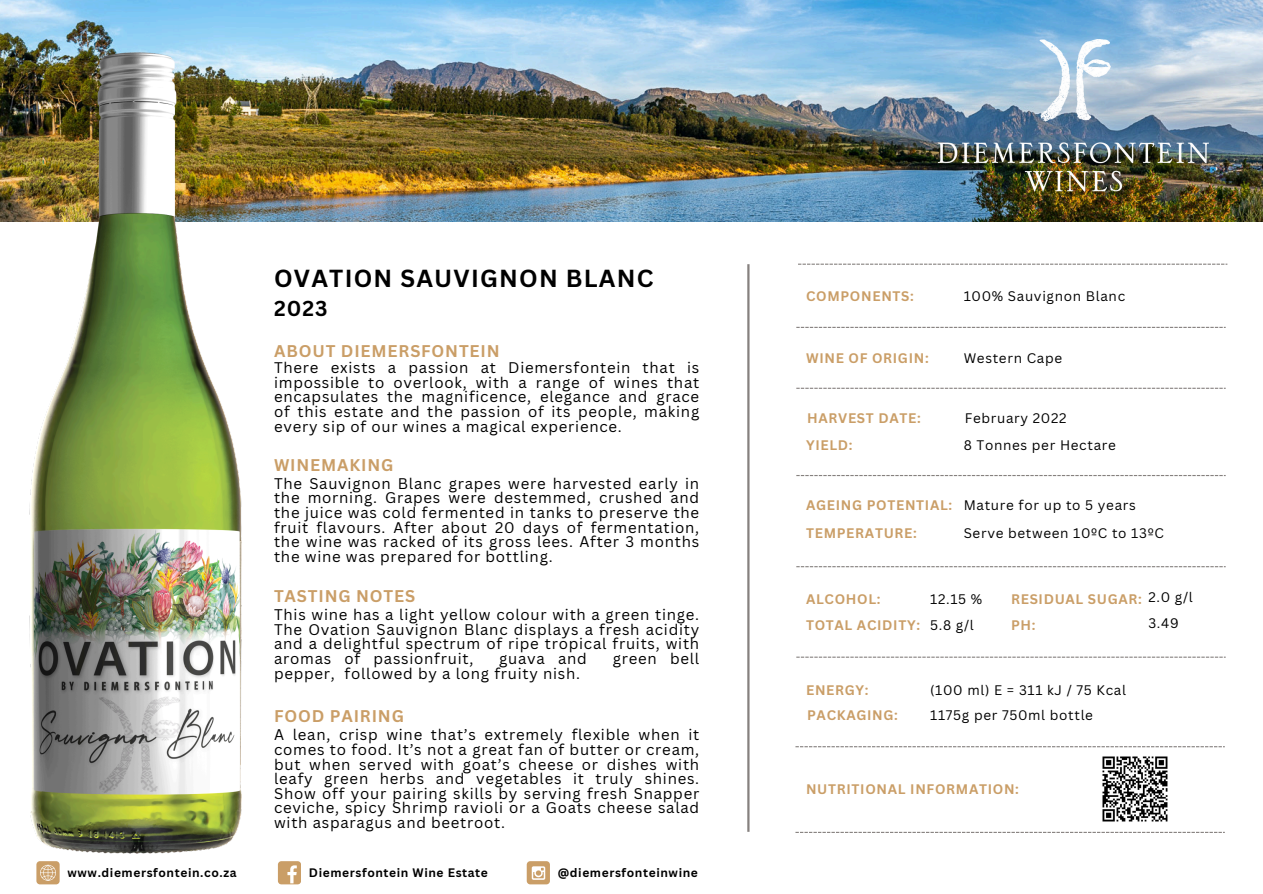
<style>
.page{position:relative;width:1263px;height:894px;background:#fff}
.page>*{position:absolute;margin:0;border:0;box-sizing:border-box;transform-origin:0 0}
.t1{font:700 24px "Canva Sans";letter-spacing:.05em;color:#000}
.t2{font:700 21px "Canva Sans";color:#000}
.t3{font:700 16.5px "Canva Sans";letter-spacing:.05em;color:#ca9e67}
.t4{font:15px/14.7px "Canva Sans";letter-spacing:.05em;color:#000;text-align:justify}
.t5{font:13.5px "Canva Sans";letter-spacing:.05em;color:#000}
.t6{font:700 13.5px "Canva Sans";letter-spacing:.05em;color:#ca9e67}
.t7{font:700 12px "Canva Sans";letter-spacing:.05em;color:#000}
</style>
<div class="page">
<img style="left:0;top:0;width:1263px;height:222px">
<img style="left:29px;top:52px;width:213px;height:801px">
<svg style="left:796px;top:475px;width:430px;height:1px"></svg>
<svg style="left:796px;top:327px;width:430px;height:1px"></svg>
<svg style="left:796px;top:656px;width:430px;height:1px"></svg>
<svg style="left:796px;top:387px;width:430px;height:2px"></svg>
<svg style="left:796px;top:566px;width:430px;height:1px"></svg>
<hr style="left:747px;top:264px;width:2px;height:567px;background:#86817f">
<svg style="left:278px;top:860px;width:23px;height:24px"></svg>
<div style="left:279px;top:861px;width:21px;height:22px;background:#ca9e67"></div>
<svg style="left:287px;top:865px;width:10px;height:18px"></svg>
<svg style="left:527px;top:860px;width:23px;height:24px"></svg>
<svg style="left:532px;top:866px;width:13px;height:13px"></svg>
<div style="left:36px;top:860px;width:24px;height:24px;background:#ca9e67;border-radius:4px"></div>
<svg style="left:40px;top:864px;width:16px;height:16px"></svg>
<img style="left:1102px;top:756px;width:66px;height:66px">
<img style="left:939px;top:40px;width:270px;height:152px">
<svg style="left:798px;top:263px;width:429px;height:2px"></svg>
<svg style="left:795px;top:746px;width:430px;height:1px"></svg>
<svg style="left:795px;top:831px;width:430px;height:1px"></svg>
<h3 class="t1" style="left:274px;top:261px;width:381px">OVATION SAUVIGNON BLANC</h3>
<h3 class="t2" style="left:274px;top:293px;width:55px">2023</h3>
<h4 class="t3" style="left:274px;top:339px;width:227px">ABOUT DIEMERSFONTEIN</h4>
<h3 class="t4" style="left:274px;top:360px;width:427px">There exists a passion at Diemersfontein that is impossible to overlook, with a range of wines that encapsulates the magnificence, elegance and grace of this estate and the passion of its people, making every sip of our wines a magical experience.</h3>
<p class="t3" style="left:274px;top:453px;width:121px">WINEMAKING</p>
<h5 class="t4" style="left:274px;top:475px;width:427px">The Sauvignon Blanc grapes were harvested early in the morning. Grapes were destemmed, crushed and the juice was cold fermented in tanks to preserve the fruit flavours. After about 20 days of fermentation, the wine was racked of its gross lees. After 3 months the wine was prepared for bottling.</h5>
<p class="t3" style="left:274px;top:584px;width:143px">TASTING NOTES</p>
<h4 class="t4" style="left:274px;top:607px;width:427px">This wine has a light yellow colour with a green tinge.<br>The Ovation Sauvignon Blanc displays a fresh acidity and a delightful spectrum of ripe tropical fruits, with aromas of passionfruit,</h4>
<h4 class="t4" style="left:499px;top:650px;width:89px">guava and</h4>
<h4 class="t4" style="left:613px;top:650px;width:88px">green bell</h4>
<h4 class="t4" style="left:274px;top:665px;width:308px">pepper, followed by a long fruity nish.</h4>
<p class="t3" style="left:274px;top:704px;width:131px">FOOD PAIRING</p>
<p class="t4" style="left:274px;top:726px;width:427px">A lean, crisp wine that’s extremely flexible when it comes to food. It’s not a great fan of butter or cream, but when served with goat’s cheese or dishes with leafy green herbs and vegetables it truly shines.<br>Show off your pairing skills by serving fresh Snapper ceviche, spicy Shrimp ravioli or a Goats cheese salad with asparagus and beetroot.</p>
<h4 class="t7" style="left:68px;top:863px;width:171px">www.diemersfontein.co.za</h4>
<p class="t7" style="left:309px;top:863px;width:180px">Diemersfontein Wine Estate</p>
<h1 class="t7" style="left:558px;top:863px;width:142px">@diemersfonteinwine</h1>
<h4 class="t6" style="left:806px;top:286px;width:109px">COMPONENTS:</h4>
<h5 class="t5" style="left:964px;top:286px;width:163px">100% Sauvignon Blanc</h5>
<h4 class="t6" style="left:806px;top:348px;width:124px">WINE OF ORIGIN:</h4>
<h5 class="t5" style="left:964px;top:348px;width:100px">Western Cape</h5>
<h5 class="t6" style="left:807px;top:408px;width:115px">HARVEST DATE:</h5>
<h2 class="t5" style="left:965px;top:408px;width:103px">February 2022</h2>
<h5 class="t6" style="left:806px;top:435px;width:48px">YIELD:</h5>
<h4 class="t5" style="left:964px;top:435px;width:154px">8 Tonnes per Hectare</h4>
<h5 class="t6" style="left:806px;top:495px;width:148px">AGEING POTENTIAL:</h5>
<h4 class="t5" style="left:964px;top:495px;width:174px">Mature for up to 5 years</h4>
<h5 class="t6" style="left:806px;top:523px;width:112px">TEMPERATURE:</h5>
<h4 class="t5" style="left:964px;top:523px;width:202px">Serve between 10ºC to 13ºC</h4>
<h4 class="t6" style="left:806px;top:589px;width:76px">ALCOHOL:</h4>
<h5 class="t5" style="left:930px;top:589px;width:54px">12.15 %</h5>
<h2 class="t6" style="left:1011px;top:589px;width:133px">RESIDUAL SUGAR:</h2>
<h3 class="t5" style="left:1148px;top:587px;width:46px">2.0 g/l</h3>
<h4 class="t6" style="left:806px;top:615px;width:115px">TOTAL ACIDITY:</h4>
<h5 class="t5" style="left:930px;top:615px;width:45px">5.8 g/l</h5>
<h4 class="t6" style="left:1011px;top:615px;width:26px">PH:</h4>
<h5 class="t5" style="left:1148px;top:613px;width:32px">3.49</h5>
<h2 class="t6" style="left:806px;top:680px;width:64px">ENERGY:</h2>
<h3 class="t5" style="left:930px;top:680px;width:197px">(100 ml) E = 311 kJ / 75 Kcal</h3>
<h5 class="t6" style="left:807px;top:705px;width:92px">PACKAGING:</h5>
<h4 class="t5" style="left:930px;top:705px;width:164px">1175g per 750ml bottle</h4>
<h4 class="t6" style="left:806px;top:779px;width:214px">NUTRITIONAL INFORMATION:</h4>
</div>
